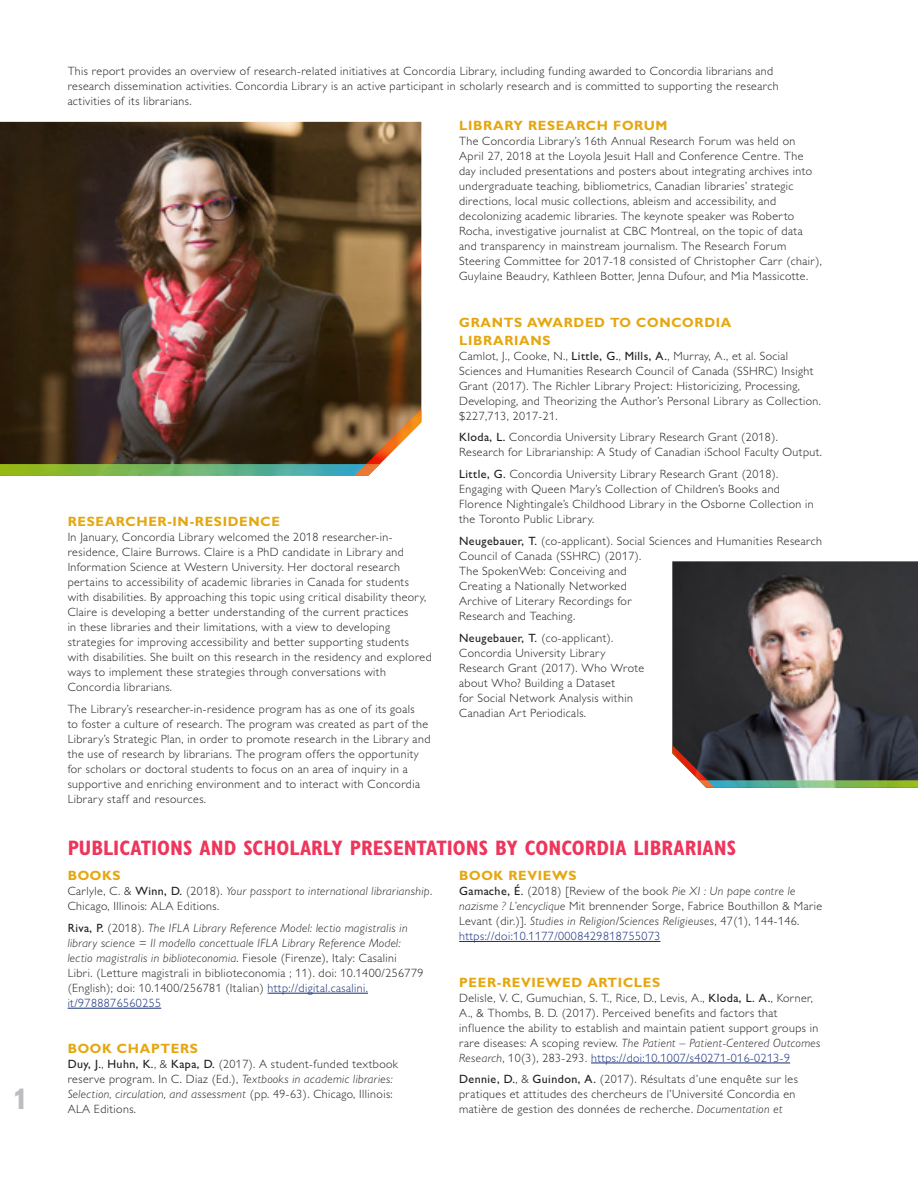
<style>
.page{position:relative;width:918px;height:1188px;background:#fff}
.page>*{position:absolute;margin:0;border:0;box-sizing:border-box;transform-origin:0 0}
.t1{font:700 condensed 30px "Gill Sans MT Pro";color:#bcbdc0}
.Heading{font:700 condensed 21px "Gill Sans MT Pro";color:#ee355b}
.Second_header{font:700 13.5px/18px "Gill Sans MT Pro";letter-spacing:.05em;color:#e5a710}
.Body{font:300 12px/15px "Gill Sans MT Pro";letter-spacing:.035em;color:#231f20}
.Body-2{font:italic 300 12px/15px "Gill Sans MT Pro";letter-spacing:.035em;color:#231f20}
.s1{font-weight:500}
.s2{font-style:italic}
.s3{font-weight:500;font-style:normal}
.s4{font-style:normal}
.s5{font-style:normal;color:#142d79}
.s6{color:#142d79}
</style>
<div class="page">
<hr style="left:268px;top:993px;width:100px;height:1px;background:#142d79">
<hr style="left:68px;top:1008px;width:93px;height:1px;background:#142d79">
<hr style="left:459px;top:941px;width:201px;height:1px;background:#142d79">
<hr style="left:591px;top:1063px;width:199px;height:1px;background:#142d79">
<img style="left:0;top:122px;width:421px;height:287px">
<svg style="left:0;top:409px;width:421px;height:66px;background:#595036"></svg>
<img style="left:672px;top:561px;width:246px;height:184px">
<svg style="left:672px;top:745px;width:246px;height:43px;background:#646a66"></svg>
<p class="t1" style="left:12px;top:1081px;width:17px">1</p>
<p class="Body" style="left:68px;top:64px;width:712px">This report provides an overview of research-related initiatives at Concordia Library, including funding awarded to Concordia librarians and research dissemination activities. Concordia Library is an active participant in scholarly research and is committed to supporting the research activities of its librarians.</p>
<p class="Second_header" style="left:68px;top:512px;width:214px">RESEARCHER-IN-RESIDENCE</p>
<p class="Body" style="left:68px;top:530px;width:366px">In January, Concordia Library welcomed the 2018 researcher-in&shy;residence, Claire Burrows. Claire is a PhD candidate in Library and Information Science at Western University. Her doctoral research pertains to accessibility of academic libraries in Canada for students with disabilities. By approaching this topic using critical disability theory, Claire is developing a better understanding of the current practices<br>in these libraries and their limitations, with a view to developing strategies for improving accessibility and better supporting students with disabilities. She built on this research in the residency and explored ways to implement these strategies through conversations with Concordia librarians.</p>
<p class="Body" style="left:68px;top:701px;width:364px">The Library’s researcher-in-residence program has as one of its goals<br>to foster a culture of research. The program was created as part of the Library’s Strategic Plan, in order to promote research in the Library and the use of research by librarians. The program offers the opportunity for scholars or doctoral students to focus on an area of inquiry in a supportive and enriching environment and to interact with Concordia Library staff and resources.</p>
<p class="Second_header" style="left:459px;top:116px;width:210px">LIBRARY RESEARCH FORUM</p>
<p class="Body" style="left:459px;top:134px;width:364px">The Concordia Library’s 16th Annual Research Forum was held on April 27, 2018 at the Loyola Jesuit Hall and Conference Centre. The day included presentations and posters about integrating archives into undergraduate teaching, bibliometrics, Canadian libraries’ strategic directions, local music collections, ableism and accessibility, and decolonizing academic libraries. The keynote speaker was Roberto Rocha, investigative journalist at CBC Montreal, on the topic of data and transparency in mainstream journalism. The Research Forum Steering Committee for 2017-18 consisted of Christopher Carr (chair), Guylaine Beaudry, Kathleen Botter, Jenna Dufour, and Mia Massicotte.</p>
<p class="Second_header" style="left:459px;top:313px;width:274px">GRANTS AWARDED TO CONCORDIA<br>LIBRARIANS</p>
<p class="Body" style="left:459px;top:348px;width:363px">Camlot, J., Cooke, N., <span class="s1">Little, G.</span>, <span class="s1">Mills, A.</span>, Murray, A., et al. Social Sciences and Humanities Research Council of Canada (SSHRC) Insight Grant (2017). The Richler Library Project: Historicizing, Processing, Developing, and Theorizing the Author’s Personal Library as Collection. $227,713, 2017-21.</p>
<p class="Body" style="left:459px;top:430px;width:364px"><span class="s1">Kloda, L.</span> Concordia University Library Research Grant (2018).<br>Research for Librarianship: A Study of Canadian iSchool Faculty Output.</p>
<p class="Body" style="left:459px;top:467px;width:356px"><span class="s1">Little, G.</span> Concordia University Library Research Grant (2018).<br>Engaging with Queen Mary’s Collection of Children’s Books and Florence Nightingale’s Childhood Library in the Osborne Collection in the Toronto Public Library.</p>
<p class="Body" style="left:459px;top:533px;width:364px"><span class="s1">Neugebauer, T.</span> (co-applicant). Social Sciences and Humanities Research Council of Canada (SSHRC) (2017).<br>The SpokenWeb: Conceiving and<br>Creating a Nationally Networked<br>Archive of Literary Recordings for<br>Research and Teaching.</p>
<p class="Body" style="left:459px;top:630px;width:187px"><span class="s1">Neugebauer, T.</span> (co-applicant).<br>Concordia University Library<br>Research Grant (2017). Who Wrote about Who? Building a Dataset<br>for Social Network Analysis within<br>Canadian Art Periodicals.</p>
<p class="Heading" style="left:68px;top:836px;width:670px">PUBLICATIONS AND SCHOLARLY PRESENTATIONS BY CONCORDIA LIBRARIANS</p>
<p class="Second_header" style="left:68px;top:866px;width:54px">BOOKS</p>
<p class="Body" style="left:68px;top:884px;width:366px">Carlyle, C. &amp; <span class="s1">Winn, D.</span> (2018). <span class="s2">Your passport to international librarianship</span>.<br>Chicago, Illinois: ALA Editions.</p>
<p class="Body-2" style="left:68px;top:920px;width:357px"><span class="s3">Riva, P.</span> <span class="s4">(2018).</span> The IFLA Library Reference Model: lectio magistralis in library science = Il modello concettuale IFLA Library Reference Model: lectio magistralis in biblioteconomia<span class="s4">. Fiesole (Firenze), Italy: Casalini Libri. (Letture magistrali in biblioteconomia ; 11). doi: 10.1400/256779 (English); doi: 10.1400/256781 (Italian)</span> <span class="s5">http://digital.casalini. it/9788876560255</span></p>
<p class="Second_header" style="left:68px;top:1040px;width:132px">BOOK CHAPTERS</p>
<p class="Body" style="left:68px;top:1057px;width:332px"><span class="s1">Duy, J.</span>, <span class="s1">Huhn, K.</span>, &amp; <span class="s1">Kapa, D.</span> (2017). A student-funded textbook reserve program. In C. Diaz (Ed.), <span class="s2">Textbooks in academic libraries:<br>Selection, circulation, and assessment</span> (pp. 49-63). Chicago, Illinois:<br>ALA Editions.</p>
<p class="Second_header" style="left:459px;top:866px;width:119px">BOOK REVIEWS</p>
<p class="Body" style="left:459px;top:884px;width:365px"><span class="s1">Gamache, É.</span> (2018) [Review of the book <span class="s2">Pie XI : Un pape contre le nazisme ? L’encyclique</span> Mit brennender Sorge, Fabrice Bouthillon &amp; Marie Levant (dir.)]. <span class="s2">Studies in Religion/Sciences Religieuses</span>, 47(1), 144-146. <span class="s6">https://doi:10.1177/0008429818755073</span></p>
<p class="Second_header" style="left:459px;top:973px;width:203px">PEER-REVIEWED ARTICLES</p>
<p class="Body" style="left:459px;top:990px;width:363px">Delisle, V. C, Gumuchian, S. T., Rice, D., Levis, A., <span class="s1">Kloda, L. A.</span>, Korner, A., &amp; Thombs, B. D. (2017). Perceived benefits and factors that influence the ability to establish and maintain patient support groups in rare diseases: A scoping review. <span class="s2">The Patient – Patient-Centered Outcomes Research</span>, 10(3), 283-293. <span class="s6">https://doi:10.1007/s40271-016-0213-9</span></p>
<p class="Body" style="left:459px;top:1072px;width:340px"><span class="s1">Dennie, D.</span>, &amp; <span class="s1">Guindon, A.</span> (2017). Résultats d’une enquête sur les pratiques et attitudes des chercheurs de l’Université Concordia en</p>
<p class="Body" style="left:459px;top:1102px;width:325px">matière de gestion des données de recherche. <span class="s2">Documentation et</span></p>
</div>
